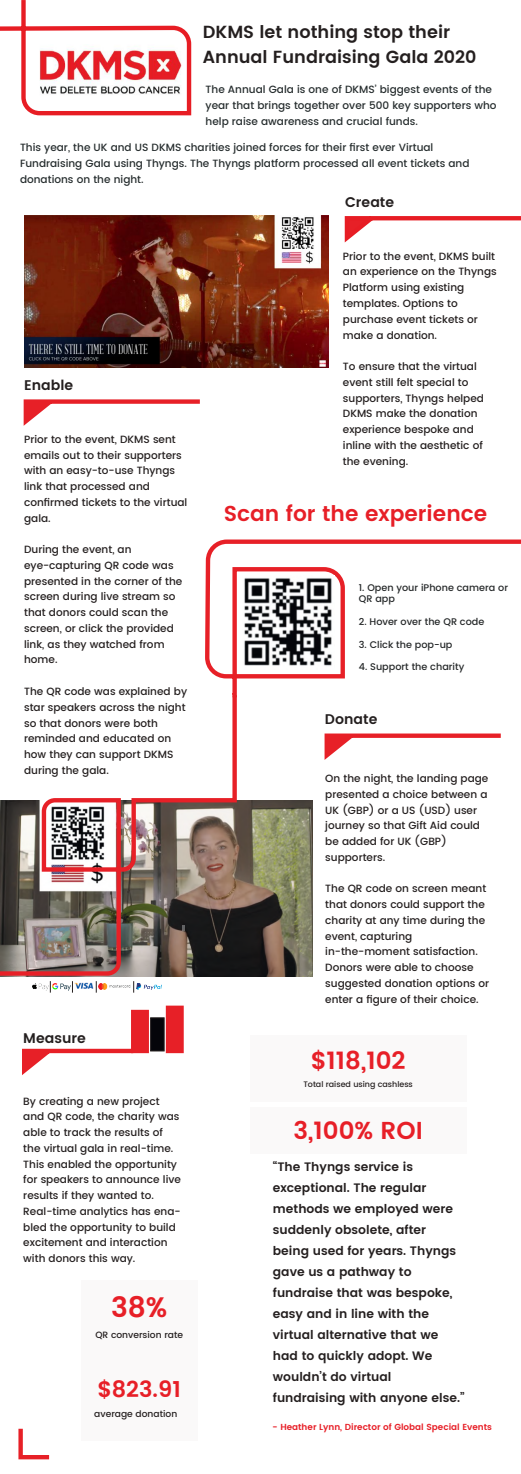
<style>
.page{position:relative;width:521px;height:1474px;background:#fff}
.page>*{position:absolute;margin:0;border:0;box-sizing:border-box;transform-origin:0 0}
.t1{font:600 28.09px "Poppins";color:#e71f27}
.t2{font:600 24.5px "Poppins";color:#e71f27}
.t3{font:600 22.4px "Poppins";color:#e71f27}
.t4{font:600 21.53px "Poppins";color:#e71f27}
.t5{font:600 17.5px/24.5px "Poppins";color:#241f1f}
.t6{font:600 14px "Poppins";color:#241f1f}
.t7{font:600 12.25px/21px "Poppins";color:#241f1f}
.t8{font:500 10.5px/15.8px "Poppins";color:#241f1f}
.t9{font:500 10.5px/15.8px "Poppins";color:#262d2e}
.t10{font:500 9.62px/11.4px "Poppins";color:#242728}
.t11{font:500 9.1px "Poppins";color:#241f1f}
.t12{font:600 8.75px "Poppins";color:#e71f27}
.t13{font:500 7.96px "Poppins";color:#241f1f}
</style>
<div class="page">
<img style="left:239px;top:800px;width:74px;height:176px">
<svg style="left:344px;top:216px;width:177px;height:27px"></svg>
<svg style="left:23px;top:399px;width:177px;height:27px"></svg>
<svg style="left:207px;top:539px;width:314px;height:151px"></svg>
<svg style="left:0;top:0;width:192px;height:116px"></svg>
<svg style="left:308px;top:215px;width:21px;height:5px"></svg>
<svg style="left:324px;top:733px;width:177px;height:27px"></svg>
<img style="left:32px;top:983px;width:16px;height:7px">
<img style="left:53px;top:983px;width:18px;height:7px">
<img style="left:74px;top:982px;width:20px;height:7px">
<img style="left:99px;top:983px;width:32px;height:6px">
<img style="left:137px;top:983px;width:24px;height:6px">
<div style="left:150px;top:1017px;width:15px;height:34px;background:#05050a;border:1px solid #241f1f"></div>
<svg style="left:22px;top:1048px;width:116px;height:27px"></svg>
<div style="left:131px;top:1009px;width:18px;height:44px;background:#e72027;border:4px solid #e72027"></div>
<div style="left:166px;top:1005px;width:18px;height:48px;background:#e72027;border:4px solid #e72027"></div>
<svg style="left:18px;top:1428px;width:32px;height:32px"></svg>
<svg style="left:230px;top:565px;width:117px;height:115px"></svg>
<img style="left:0;top:690px;width:239px;height:287px">
<div style="left:250px;top:1106px;width:216px;height:47px;background:#faf9f9"></div>
<div style="left:250px;top:1035px;width:216px;height:66px;background:#faf9f9"></div>
<div style="left:81px;top:1279px;width:116px;height:161px;background:#faf9f9"></div>
<img style="left:243px;top:576px;width:91px;height:93px">
<img style="left:24px;top:216px;width:304px;height:151px">
<h3 class="t5" style="left:203px;top:20px;width:275px">DKMS let nothing stop their<br>Annual Fundraising Gala 2020</h3>
<p class="t9" style="left:206px;top:82px;width:293px">The Annual Gala is one of DKMS’ biggest events of the year that brings together over 500 key supporters who help raise awareness and crucial funds.</p>
<p class="t9" style="left:20px;top:140px;width:451px">This year, the UK and US DKMS charities joined forces for their first ever Virtual<br>Fundraising Gala using Thyngs. The Thyngs platform processed all event tickets and donations on the night.</p>
<h3 class="t6" style="left:24px;top:374px;width:51px">Enable</h3>
<p class="t8" style="left:24px;top:431px;width:165px">Prior to the event, DKMS sent emails out to their supporters with an easy-to-use Thyngs link that processed and confirmed tickets to the virtual gala.</p>
<p class="t8" style="left:24px;top:542px;width:160px">During the event, an eye-capturing QR code was presented in the corner of the screen during live stream so that donors could scan the screen, or click the provided link, as they watched from home.</p>
<p class="t8" style="left:24px;top:683px;width:164px">The QR code was explained by star speakers across the night so that donors were both reminded and educated on how they can support DKMS during the gala.</p>
<h3 class="t6" style="left:23px;top:1027px;width:64px">Measure</h3>
<p class="t8" style="left:23px;top:1093px;width:159px">By creating a new project and QR code, the charity was able to track the results of the virtual gala in real-time.<br>This enabled the opportunity for speakers to announce live results if they wanted to.<br>Real-time analytics has ena&shy;bled the opportunity to build excitement and interaction with donors this way.</p>
<h1 class="t1" style="left:111px;top:1286px;width:58px">38%</h1>
<p class="t11" style="left:95px;top:1327px;width:89px">QR conversion rate</p>
<h3 class="t3" style="left:97px;top:1371px;width:85px">$823.91</h3>
<p class="t11" style="left:94px;top:1407px;width:84px">average donation</p>
<h3 class="t6" style="left:345px;top:191px;width:50px">Create</h3>
<p class="t8" style="left:343px;top:248px;width:155px">Prior to the event, DKMS built an experience on the Thyngs<br>Platform using existing templates. Options to purchase event tickets or make a donation.</p>
<p class="t8" style="left:343px;top:359px;width:143px">To ensure that the virtual event still felt special to supporters, Thyngs helped<br>DKMS make the donation experience bespoke and inline with the aesthetic of the evening.</p>
<h3 class="t4" style="left:224px;top:497px;width:265px">Scan for the experience</h3>
<p class="t10" style="left:359px;top:582px;width:151px">1. Open your iPhone camera or<br>QR app</p>
<p class="t10" style="left:359px;top:616px;width:127px">2. Hover over the QR code</p>
<p class="t10" style="left:359px;top:639px;width:95px">3. Click the pop-up</p>
<p class="t10" style="left:359px;top:661px;width:107px">4. Support the charity</p>
<h3 class="t6" style="left:325px;top:708px;width:54px">Donate</h3>
<p class="t8" style="left:325px;top:770px;width:165px">On the night, the landing page presented a choice between a<br>UK (GBP) or a US (USD) user journey so that Gift Aid could be added for UK (GBP) supporters.</p>
<p class="t8" style="left:325px;top:881px;width:165px">The QR code on screen meant that donors could support the charity at any time during the event, capturing in-the-moment satisfaction.<br>Donors were able to choose suggested donation options or enter a figure of their choice.</p>
<h2 class="t2" style="left:311px;top:1041px;width:96px">$118,102</h2>
<p class="t13" style="left:303px;top:1077px;width:111px">Total raised using cashless</p>
<h2 class="t2" style="left:293px;top:1111px;width:131px">3,100% ROI</h2>
<p class="t7" style="left:273px;top:1156px;width:193px">“The Thyngs service is exceptional. The regular methods we employed were suddenly obsolete, after being used for years. Thyngs gave us a pathway to fundraise that was bespoke, easy and in line with the virtual alternative that we had to quickly adopt. We wouldn’t do virtual fundraising with anyone else.”</p>
<p class="t12" style="left:273px;top:1419px;width:221px">- Heather Lynn, Director of Global Special Events</p>
</div>
